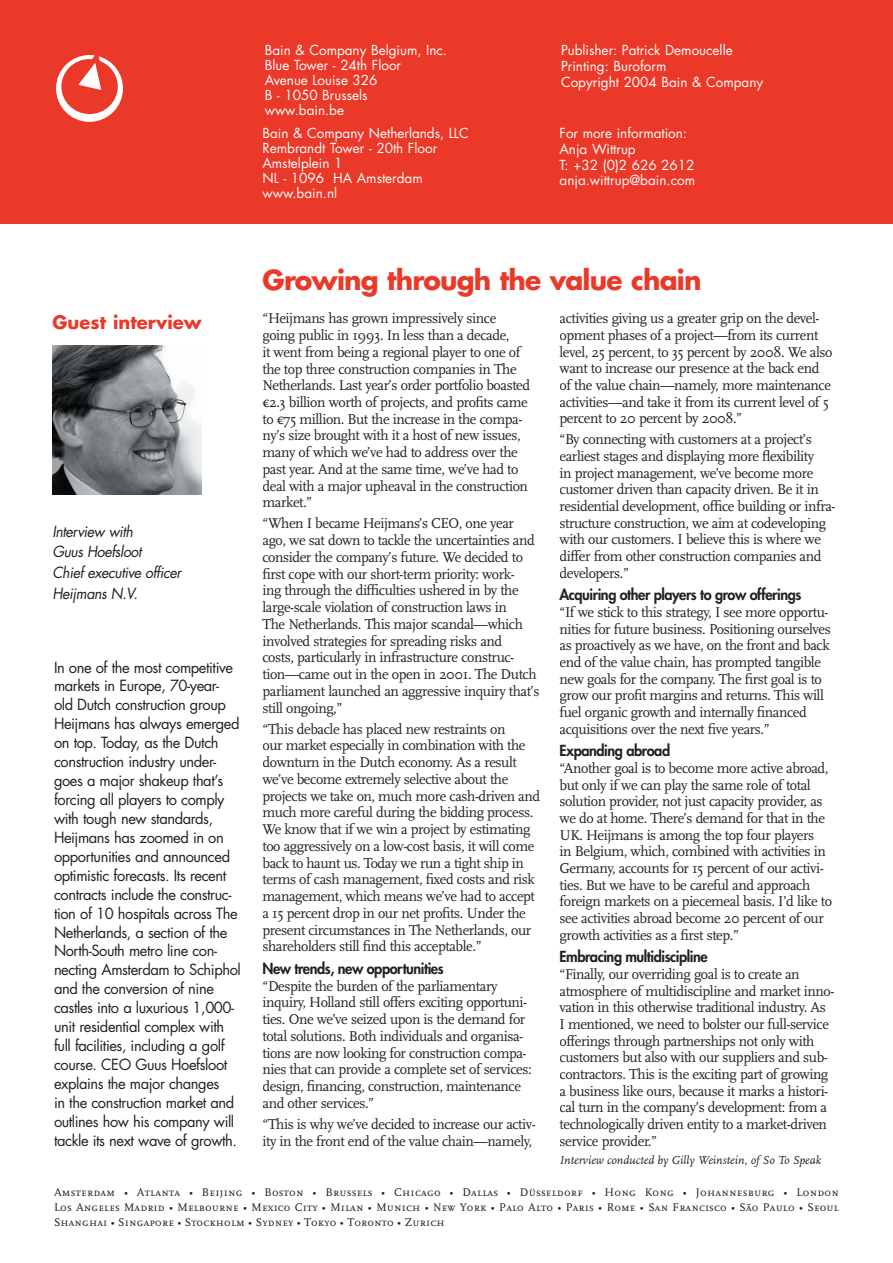
<style>
.page{position:relative;width:893px;height:1263px;background:#fff}
.page>*{position:absolute;margin:0;border:0;box-sizing:border-box;transform-origin:0 0}
.t1{font:700 26.7px "Futura";letter-spacing:-.03em;color:#eb3929}
.t2{font:700 18px "Futura";color:#eb3929}
.t3{font:15px/18.9px "Futura";letter-spacing:-.03em;color:#231f20}
.t4{font:italic 15px/20.7px "Futura";letter-spacing:-.03em;color:#231f20;scale:.95 1}
.t5{font:14.85px/16.8px "Scala";letter-spacing:-.03em;color:#231f20}
.t6{font:800 14.85px "Futura";letter-spacing:-.03em;color:#231f20}
.t7{font:13.5px/15px "Futura";color:#fff}
.t8{font:italic 12px "Scala";color:#231f20}
.t9{font:11.55px/15px "Scala Caps";letter-spacing:.01em;color:#231f20;text-align:justify}
</style>
<div class="page">
<div style="left:0;top:0;width:893px;height:224px;background:#eb3929"></div>
<img style="left:53px;top:345px;width:148px;height:149px">
<svg style="left:56px;top:55px;width:67px;height:67px"></svg>
<p class="t7" style="left:265px;top:43px;width:184px">Bain &amp; Company Belgium, Inc.<br>Blue Tower 24th Floor<br>Avenue Louise 326<br>B 1050 Brussels www.bain.be</p>
<p class="t7" style="left:262px;top:126px;width:208px">Bain &amp; Company Netherlands, LLC<br>Rembrandt Tower 20th Floor<br>Amstelplein 1<br>NL 1096 HA Amsterdam www.bain.nl</p>
<p class="t7" style="left:561px;top:43px;width:204px;line-height:15.8px">Publisher: Patrick Demoucelle<br>Printing: Buroform<br>Copyright 2004 Bain &amp; Company</p>
<p class="t7" style="left:560px;top:125px;width:137px;line-height:15.8px">For more information:<br>Anja Wittrup<br>T: +32 (0)2 626 2612 anja.wittrup@bain.com</p>
<p class="t2" style="left:53px;top:310px;width:151px">Guest interview</p>
<p class="t4" style="left:53px;top:521px;width:137px">Interview with<br>Guus Hoefsloot<br>Chief executive officer<br>Heijmans N.V.</p>
<p class="t3" style="left:54px;top:658px;width:188px">In one of the most competitive markets in Europe, 70-year&shy;old Dutch construction group<br>Heijmans has always emerged on top. Today, as the Dutch construction industry under&shy;goes a major shakeup that’s forcing all players to comply with tough new standards,<br>Heijmans has zoomed in on opportunities and announced optimistic forecasts. Its recent contracts include the construc&shy;tion of 10 hospitals across The<br>Netherlands, a section of the<br>North-South metro line con&shy;necting Amsterdam to Schiphol and the conversion of nine castles into a luxurious 1,000- unit residential complex with full facilities, including a golf course. CEO Guus Hoefsloot explains the major changes<br>in the construction market and outlines how his company will tackle its next wave of growth.</p>
<h1 class="t1" style="left:262px;top:262px;width:441px">Growing through the value chain</h1>
<p class="t5" style="left:262px;top:310px;width:269px">“Heijmans has grown impressively since going public in 1993. In less than a decade,<br>it went from being a regional player to one of the top three construction companies in The Netherlands. Last year’s order portfolio boasted €2.3 billion worth of projects, and profits came to €75 million. But the increase in the compa&shy;ny’s size brought with it a host of new issues, many of which we’ve had to address over the past year. And at the same time, we’ve had to deal with a major upheaval in the construction market.”</p>
<p class="t5" style="left:262px;top:515px;width:278px">“When I became Heijmans’s CEO, one year ago, we sat down to tackle the uncertainties and consider the company’s future. We decided to first cope with our short-term priority: work-<br>ing through the difficulties ushered in by the large-scale violation of construction laws in<br>The Netherlands. This major scandal—which involved strategies for spreading risks and<br>costs, particularly in infrastructure construc&shy;tion—came out in the open in 2001. The Dutch parliament launched an aggressive inquiry that’s still ongoing,”</p>
<p class="t5" style="left:262px;top:721px;width:279px">“This debacle has placed new restraints on<br>our market especially in combination with the downturn in the Dutch economy. As a result we’ve become extremely selective about the projects we take on, much more cash-driven and much more careful during the bidding process.<br>We know that if we win a project by estimating too aggressively on a low-cost basis, it will come back to haunt us. Today we run a tight ship in terms of cash management, fixed costs and risk management, which means we’ve had to accept a 15 percent drop in our net profits. Under the present circumstances in The Netherlands, our shareholders still find this acceptable.”</p>
<p class="t6" style="left:262px;top:958px;width:183px">New trends, new opportunities</p>
<p class="t5" style="left:262px;top:978px;width:271px">“Despite the burden of the parliamentary inquiry, Holland still offers exciting opportuni&shy;ties. One we’ve seized upon is the demand for total solutions. Both individuals and organisa&shy;tions are now looking for construction compa&shy;nies that can provide a complete set of services: design, financing, construction, maintenance and other services.”</p>
<p class="t5" style="left:262px;top:1116px;width:275px">“This is why we’ve decided to increase our activ&shy;ity in the front end of the value chain—namely,</p>
<p class="t5" style="left:560px;top:310px;width:274px">activities giving us a greater grip on the devel&shy;opment phases of a project—from its current level, 25 percent, to 35 percent by 2008. We also want to increase our presence at the back end of the value chain—namely, more maintenance activities—and take it from its current level of 5 percent to 20 percent by 2008.”</p>
<p class="t5" style="left:560px;top:431px;width:277px">“By connecting with customers at a project’s earliest stages and displaying more flexibility<br>in project management, we’ve become more customer driven than capacity driven. Be it in residential development, office building or infra&shy;structure construction, we aim at codeveloping with our customers. I believe this is where we differ from other construction companies and developers.”</p>
<p class="t6" style="left:560px;top:585px;width:243px">Acquiring other players to grow offerings</p>
<p class="t5" style="left:560px;top:604px;width:273px">“If we stick to this strategy, I see more opportu&shy;nities for future business. Positioning ourselves as proactively as we have, on the front and back end of the value chain, has prompted tangible new goals for the company. The first goal is to grow our profit margins and returns. This will fuel organic growth and internally financed acquisitions over the next five years.”</p>
<p class="t6" style="left:560px;top:741px;width:112px">Expanding abroad</p>
<p class="t5" style="left:560px;top:760px;width:274px">“Another goal is to become more active abroad, but only if we can play the same role of total solution provider, not just capacity provider, as we do at home. There’s demand for that in the UK. Heijmans is among the top four players<br>in Belgium, which, combined with activities in Germany, accounts for 15 percent of our activi&shy;ties. But we have to be careful and approach foreign markets on a piecemeal basis. I’d like to see activities abroad become 20 percent of our growth activities as a first step.”</p>
<p class="t6" style="left:560px;top:947px;width:150px">Embracing multidiscipline</p>
<p class="t5" style="left:560px;top:966px;width:276px">“Finally, our overriding goal is to create an atmosphere of multidiscipline and market inno&shy;vation in this otherwise traditional industry. As I mentioned, we need to bolster our full-service offerings through partnerships not only with customers but also with our suppliers and sub&shy;contractors. This is the exciting part of growing a business like ours, because it marks a histori&shy;cal turn in the company’s development: from a technologically driven entity to a market-driven service provider.”</p>
<p class="t8" style="left:560px;top:1154px;width:263px">Interview conducted by Gilly Weinstein, of So To Speak</p>
<p class="t9" style="left:54px;top:1184px;width:786px">Amsterdam • Atlanta • Beijing • Boston • Brussels • Chicago • Dallas • Düsseldorf • Hong Kong • Johannesburg • London Los Angeles Madrid • Melbourne • Mexico City • Milan • Munich • New York • Palo Alto • Paris • Rome • San Francisco • São Paulo • Seoul Shanghai • Singapore • Stockholm • Sydney • Tokyo • Toronto • Zurich</p>
</div>
